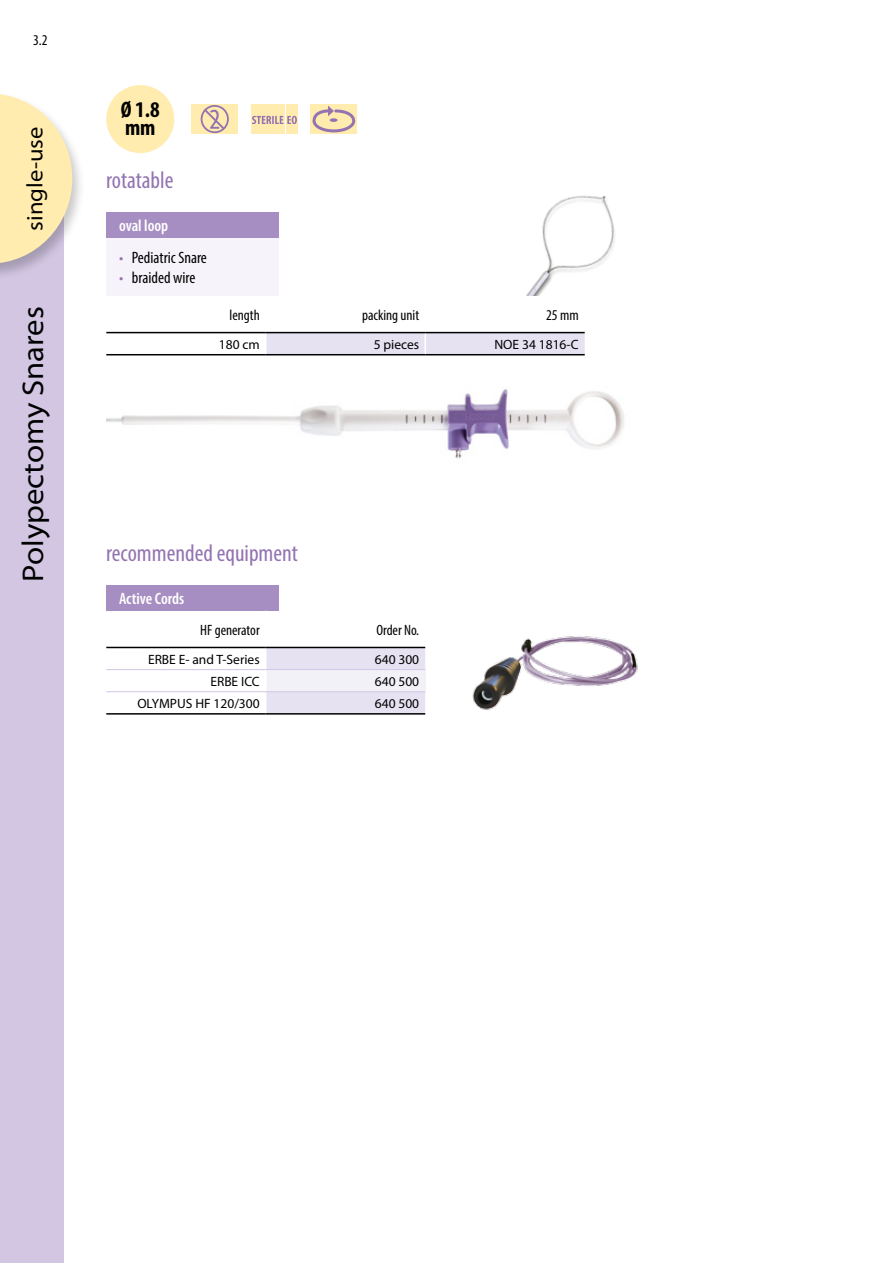
<style>
.page{position:relative;width:893px;height:1263px;background:#fff}
.page>*{position:absolute;margin:0;border:0;box-sizing:border-box;transform-origin:0 0}
.t1{font:semi-expanded 30px "Myriad Pro";color:#000}
.t2{font:condensed 24px "Myriad Pro";color:#9373b1}
.t3{font:semi-expanded 22.5px "Myriad Pro";color:#000}
.t4{font:700 condensed 22.5px/18px "Myriad Pro";color:#000}
.t5{font:condensed 16.5px "Myriad Pro";color:#000}
.t6{font:600 condensed 16.5px "Myriad Pro";color:#fff}
.t7{font:condensed 15px "Myriad Pro";color:#000}
.t8{font:13.5px "Myriad Pro";color:#000}
.s1{color:#9373b1}
</style>
<div class="page">
<div style="left:106px;top:585px;width:173px;height:26px;background:#a78ec2"></div>
<img style="left:472px;top:636px;width:166px;height:74px">
<svg style="left:106px;top:648px;width:319px;height:65px"></svg>
<hr style="left:106px;top:647px;width:160px;height:1px;background:#000">
<hr style="left:266px;top:647px;width:159px;height:1px;background:#000">
<hr style="left:106px;top:713px;width:160px;height:2px;background:#000">
<hr style="left:266px;top:713px;width:159px;height:2px;background:#000">
<hr style="left:106px;top:669px;width:160px;height:1px;background:#d2c6e3">
<hr style="left:266px;top:669px;width:159px;height:1px;background:#d2c6e3">
<hr style="left:106px;top:691px;width:160px;height:1px;background:#d2c6e3">
<hr style="left:266px;top:691px;width:159px;height:1px;background:#d2c6e3">
<div style="left:106px;top:238px;width:173px;height:58px;background:#f6f3fa"></div>
<svg style="left:265px;top:333px;width:320px;height:23px;background:#dedae9"></svg>
<hr style="left:424px;top:355px;width:2px;height:25px;background:#fff">
<hr style="left:106px;top:332px;width:160px;height:1px;background:#000">
<hr style="left:266px;top:332px;width:159px;height:1px;background:#000">
<hr style="left:425px;top:332px;width:160px;height:1px;background:#000">
<hr style="left:106px;top:354px;width:160px;height:1px;background:#000">
<hr style="left:266px;top:354px;width:159px;height:1px;background:#000">
<hr style="left:425px;top:354px;width:160px;height:1px;background:#000">
<div style="left:106px;top:213px;width:173px;height:25px;background:#a78ec2"></div>
<img style="left:526px;top:195px;width:89px;height:101px">
<div style="left:106px;top:85px;width:68px;height:68px;background:#ffecae;border-radius:50%"></div>
<div style="left:310px;top:104px;width:47px;height:30px;background:#ffecae"></div>
<svg style="left:313px;top:106px;width:42px;height:26px"></svg>
<div style="left:286px;top:104px;width:12px;height:30px;background:#ffecae"></div>
<div style="left:251px;top:104px;width:33px;height:30px;background:#ffecae"></div>
<svg style="left:252px;top:116px;width:45px;height:8px"></svg>
<div style="left:191px;top:104px;width:47px;height:30px;background:#ffecae"></div>
<div style="left:201px;top:105px;width:28px;height:28px;border:2px solid #9373b1;border-radius:50%"></div>
<svg style="left:204px;top:109px;width:21px;height:21px"></svg>
<img style="left:106px;top:389px;width:518px;height:70px">
<div style="left:0;top:149px;width:64px;height:1114px;background:#d2c6e3"></div>
<div style="left:0;top:92px;width:86px;height:188px;background:#000;opacity:.22"></div>
<svg style="left:0;top:94px;width:72px;height:170px"></svg>
<p class="t7" style="left:33px;top:31px;width:16px">3.2</p>
<h3 class="t3" style="left:22px;top:231px;width:106px;rotate:-90deg">single-use</h3>
<h1 class="t1" style="left:16px;top:581px;width:277px;rotate:-90deg">Polypectomy Snares</h1>
<h3 class="t4" style="left:121px;top:100px;width:40px">Ø 1.8 mm</h3>
<h2 class="t2" style="left:106px;top:166px;width:69px">rotatable</h2>
<p class="t6" style="left:119px;top:217px;width:51px">oval loop</p>
<p class="t5" style="left:119px;top:248px;width:89px"><span class="s1">•</span> Pediatric Snare</p>
<p class="t5" style="left:119px;top:268px;width:78px"><span class="s1">•</span> braided wire</p>
<p class="t7" style="left:229px;top:306px;width:32px">length</p>
<p class="t7" style="left:362px;top:306px;width:59px">packing unit</p>
<p class="t7" style="left:546px;top:306px;width:34px">25 mm</p>
<p class="t8" style="left:219px;top:336px;width:42px">180 cm</p>
<p class="t8" style="left:374px;top:336px;width:47px">5 pieces</p>
<p class="t8" style="left:494px;top:336px;width:86px">NOE 34 1816-C</p>
<h2 class="t2" style="left:106px;top:538px;width:193px">recommended equipment</h2>
<p class="t6" style="left:119px;top:589px;width:67px">Active Cords</p>
<p class="t7" style="left:200px;top:621px;width:61px">HF generator</p>
<p class="t7" style="left:376px;top:621px;width:44px">Order No.</p>
<p class="t8" style="left:148px;top:651px;width:113px">ERBE E- and T-Series</p>
<p class="t8" style="left:375px;top:651px;width:46px">640 300</p>
<p class="t8" style="left:210px;top:673px;width:51px">ERBE ICC</p>
<p class="t8" style="left:375px;top:673px;width:46px">640 500</p>
<p class="t8" style="left:137px;top:695px;width:124px">OLYMPUS HF 120/300</p>
<p class="t8" style="left:375px;top:695px;width:46px">640 500</p>
</div>
